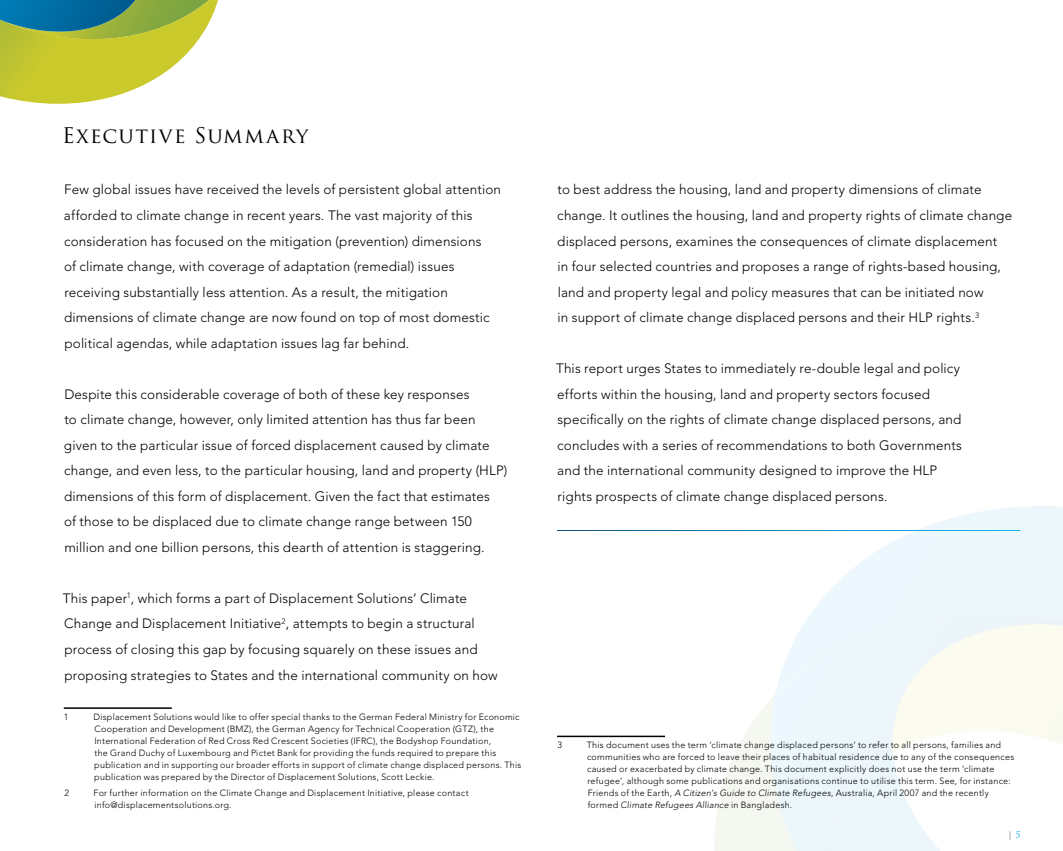
<style>
.page{position:relative;width:1063px;height:851px;background:#fff}
.page>*{position:absolute;margin:0;border:0;box-sizing:border-box;transform-origin:0 0}
.t1{font:21px "Trajan Pro";letter-spacing:.06em;color:#000}
.t2{font:300 13.5px/25.5px "Avenir";letter-spacing:.01em;color:#000}
.t3{font:300 9px/12px "Avenir";letter-spacing:.025em;color:#000}
.t4{font:9px "Trajan Pro";color:#6a696a}
.s1{font-style:italic}
.s2{color:#00aeef}
</style>
<div class="page">
<svg style="left:0;top:0;width:218px;height:104px"></svg>
<svg style="left:776px;top:506px;width:287px;height:187px"></svg>
<svg style="left:714px;top:693px;width:349px;height:157px"></svg>
<hr style="left:64px;top:707px;width:108px;height:1px;background:#000">
<hr style="left:557px;top:530px;width:463px;height:1px;background:#fff">
<hr style="left:557px;top:735px;width:108px;height:2px;background:#000">
<h1 class="t1" style="left:62px;top:122px;width:248px">Executive Summary</h1>
<p class="t2" style="left:64px;top:177px;width:439px">Few global issues have received the levels of persistent global attention afforded to climate change in recent years. The vast majority of this consideration has focused on the mitigation (prevention) dimensions<br>of climate change, with coverage of adaptation (remedial) issues receiving substantially less attention. As a result, the mitigation dimensions of climate change are now found on top of most domestic political agendas, while adaptation issues lag far behind.</p>
<p class="t2" style="left:64px;top:381px;width:445px">Despite this considerable coverage of both of these key responses<br>to climate change, however, only limited attention has thus far been given to the particular issue of forced displacement caused by climate change, and even less, to the particular housing, land and property (HLP) dimensions of this form of displacement. Given the fact that estimates<br>of those to be displaced due to climate change range between 150 million and one billion persons, this dearth of attention is staggering.</p>
<p class="t2" style="left:63px;top:585px;width:437px">This paper<sup>1</sup>, which forms a part of Displacement Solutions’ Climate Change and Displacement Initiative<sup>2</sup>, attempts to begin a structural process of closing this gap by focusing squarely on these issues and proposing strategies to States and the international community on how</p>
<p class="t3" style="left:64px;top:711px;width:6px">1</p>
<p class="t3" style="left:94px;top:711px;width:429px">Displacement Solutions would like to offer special thanks to the German Federal Ministry for Economic Cooperation and Development (BMZ), the German Agency for Technical Cooperation (GTZ), the International Federation of Red Cross Red Crescent Societies (IFRC), the Bodyshop Foundation,<br>the Grand Duchy of Luxembourg and Pictet Bank for providing the funds required to prepare this publication and in supporting our broader efforts in support of climate change displaced persons. This publication was prepared by the Director of Displacement Solutions, Scott Leckie.</p>
<p class="t3" style="left:64px;top:787px;width:6px">2</p>
<p class="t3" style="left:94px;top:787px;width:377px">For further information on the Climate Change and Displacement Initiative, please contact info@displacementsolutions.org.</p>
<p class="t2" style="left:557px;top:177px;width:457px">to best address the housing, land and property dimensions of climate change. It outlines the housing, land and property rights of climate change displaced persons, examines the consequences of climate displacement<br>in four selected countries and proposes a range of rights-based housing, land and property legal and policy measures that can be initiated now<br>in support of climate change displaced persons and their HLP rights.<sup>3</sup></p>
<p class="t2" style="left:556px;top:355px;width:408px">This report urges States to immediately re-double legal and policy efforts within the housing, land and property sectors focused specifically on the rights of climate change displaced persons, and concludes with a series of recommendations to both Governments and the international community designed to improve the HLP rights prospects of climate change displaced persons.</p>
<p class="t3" style="left:558px;top:739px;width:6px">3</p>
<p class="t3" style="left:587px;top:739px;width:429px">This document uses the term ‘climate change displaced persons’ to refer to all persons, families and communities who are forced to leave their places of habitual residence due to any of the consequences caused or exacerbated by climate change. This document explicitly does not use the term ‘climate refugee’, although some publications and organisations continue to utilise this term. See, for instance:<br>Friends of the Earth, <span class="s1">A Citizen’s Guide to Climate Refugees</span>, Australia, April 2007 and the recently formed <span class="s1">Climate Refugees Alliance</span> in Bangladesh.</p>
<p class="t4" style="left:1008px;top:828px;width:14px">| <span class="s2">5</span></p>
</div>
